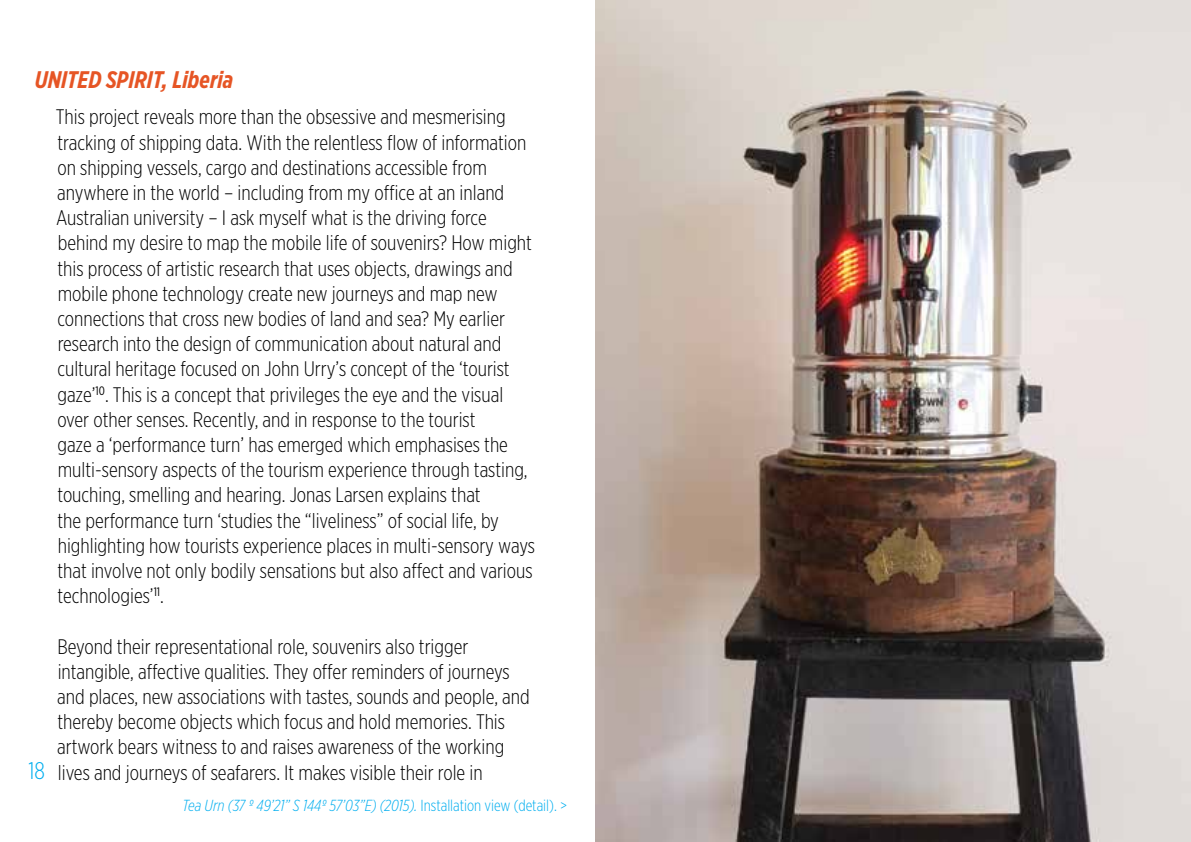
<style>
.page{position:relative;width:1191px;height:842px;background:#fff}
.page>*{position:absolute;margin:0;border:0;box-sizing:border-box;transform-origin:0 0}
.t1{font:italic 700 24px "Gotham X Narrow";color:#e65525}
.t2{font:300 24px "Gotham X Narrow";color:#00aeef}
.t3{font:300 21px/25.2px "Gotham X Narrow";color:#000}
.t4{font:italic 300 16px "Gotham X Narrow";color:#00aeef}
.s1{font-style:normal}
</style>
<div class="page">
<img style="left:595px;top:0;width:596px;height:842px">
<p class="t1" style="left:35px;top:65px;width:200px">UNITED SPIRIT, Liberia</p>
<p class="t3" style="left:56px;top:104px;width:480px">This project reveals more than the obsessive and mesmerising tracking of shipping data. With the relentless flow of information on shipping vessels, cargo and destinations accessible from anywhere in the world – including from my office at an inland Australian university – I ask myself what is the driving force behind my desire to map the mobile life of souvenirs? How might this process of artistic research that uses objects, drawings and mobile phone technology create new journeys and map new connections that cross new bodies of land and sea? My earlier research into the design of communication about natural and cultural heritage focused on John Urry’s concept of the ‘tourist gaze’<sup>10</sup>. This is a concept that privileges the eye and the visual over other senses. Recently, and in response to the tourist<br>gaze a ‘performance turn’ has emerged which emphasises the multi-sensory aspects of the tourism experience through tasting, touching, smelling and hearing. Jonas Larsen explains that<br>the performance turn ‘studies the “liveliness” of social life, by highlighting how tourists experience places in multi-sensory ways that involve not only bodily sensations but also affect and various technologies’<sup>11</sup>.</p>
<p class="t3" style="left:57px;top:633px;width:474px">Beyond their representational role, souvenirs also trigger intangible, affective qualities. They offer reminders of journeys and places, new associations with tastes, sounds and people, and thereby become objects which focus and hold memories. This artwork bears witness to and raises awareness of the working lives and journeys of seafarers. It makes visible their role in</p>
<p class="t4" style="left:183px;top:796px;width:386px">Tea Urn (37 º 49’21” S 144º 57’03”E) (2015). <span class="s1">Installation view (detail). &gt;</span></p>
<p class="t2" style="left:28px;top:756px;width:18px">18</p>
</div>
